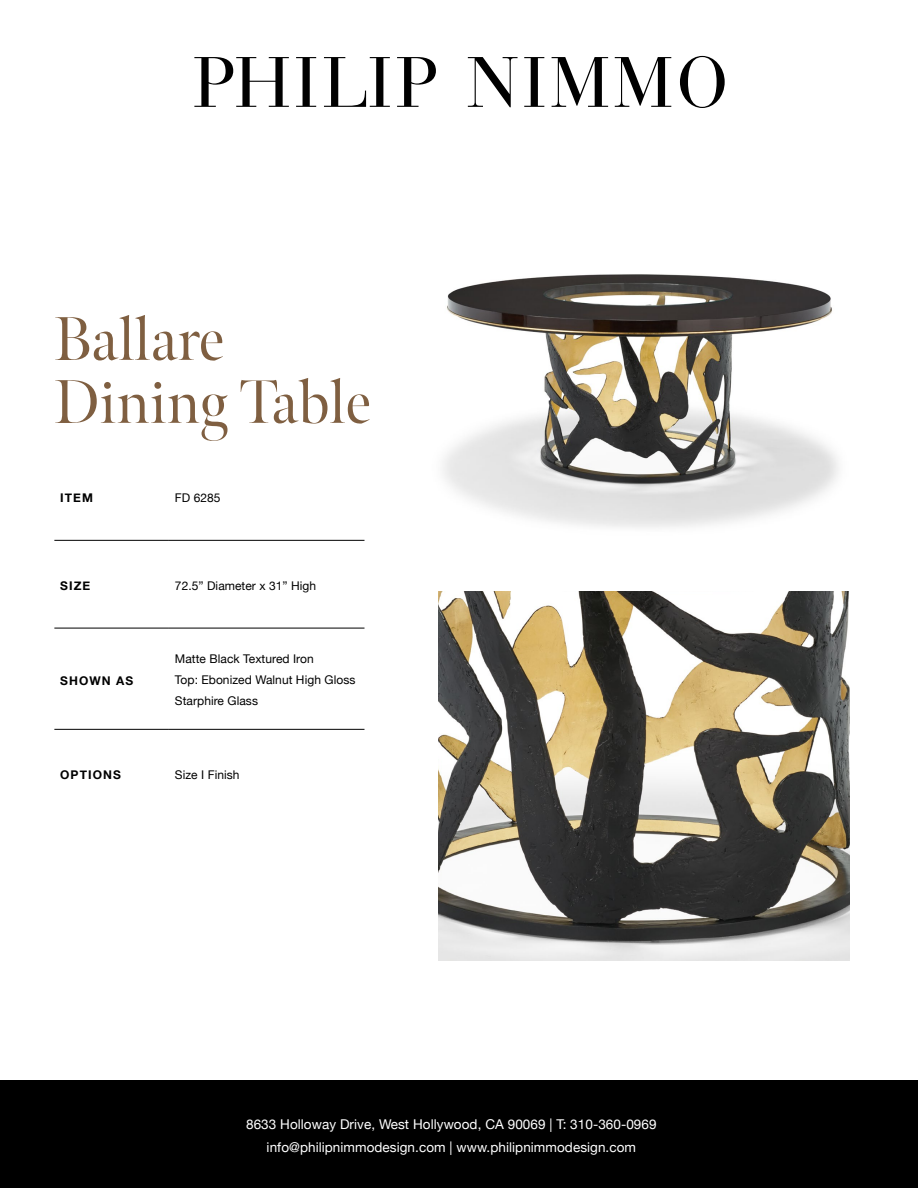
<style>
.page{position:relative;width:918px;height:1188px;background:#fff}
.page>*{position:absolute;margin:0;border:0;box-sizing:border-box;transform-origin:0 0}
.t1{font:61.5px/63px "Meno Banner";color:#7f5f41}
.t2{font:13.5px/22.6px "Helvetica Neue";letter-spacing:.005em;color:#fff;text-align:center}
.t3{font:12px/21px "Helvetica Neue";letter-spacing:.005em;color:#000101}
.t4{font:700 12px "Helvetica Neue";letter-spacing:.09em;color:#000101}
</style>
<div class="page">
<div style="left:0;top:1080px;width:918px;height:108px;background:#000"></div>
<svg style="left:194px;top:57px;width:95px;height:50px"></svg>
<svg style="left:296px;top:57px;width:20px;height:50px"></svg>
<svg style="left:324px;top:57px;width:66px;height:50px"></svg>
<svg style="left:397px;top:57px;width:39px;height:50px"></svg>
<svg style="left:468px;top:57px;width:50px;height:50px"></svg>
<svg style="left:524px;top:57px;width:20px;height:50px"></svg>
<svg style="left:552px;top:57px;width:56px;height:50px"></svg>
<svg style="left:615px;top:57px;width:56px;height:50px"></svg>
<svg style="left:680px;top:56px;width:45px;height:52px"></svg>
<hr style="left:54px;top:540px;width:115px;height:1px;background:#000">
<hr style="left:169px;top:540px;width:195px;height:1px;background:#000">
<hr style="left:54px;top:628px;width:115px;height:1px;background:#000">
<hr style="left:169px;top:628px;width:195px;height:1px;background:#000">
<hr style="left:54px;top:729px;width:115px;height:1px;background:#000">
<hr style="left:169px;top:729px;width:195px;height:1px;background:#000">
<img style="left:438px;top:591px;width:411px;height:370px">
<img style="left:443px;top:274px;width:396px;height:254px">
<h1 class="t1" style="left:54px;top:308px;width:318px">Ballare<br>Dining Table</h1>
<p class="t4" style="left:60px;top:489px;width:34px">ITEM</p>
<p class="t3" style="left:175px;top:488px;width:47px">FD 6285</p>
<p class="t4" style="left:60px;top:576px;width:32px">SIZE</p>
<p class="t3" style="left:175px;top:576px;width:143px">72.5” Diameter x 31” High</p>
<p class="t4" style="left:60px;top:671px;width:75px">SHOWN AS</p>
<p class="t3" style="left:175px;top:649px;width:182px">Matte Black Textured Iron<br>Top: Ebonized Walnut High Gloss<br>Starphire Glass</p>
<p class="t4" style="left:60px;top:765px;width:62px">OPTIONS</p>
<p class="t3" style="left:175px;top:765px;width:66px">Size I Finish</p>
<p class="t2" style="left:246px;top:1114px;width:412px">8633 Holloway Drive, West Hollywood, CA 90069 | T: 310-360-0969 info@philipnimmodesign.com | www.philipnimmodesign.com</p>
</div>
